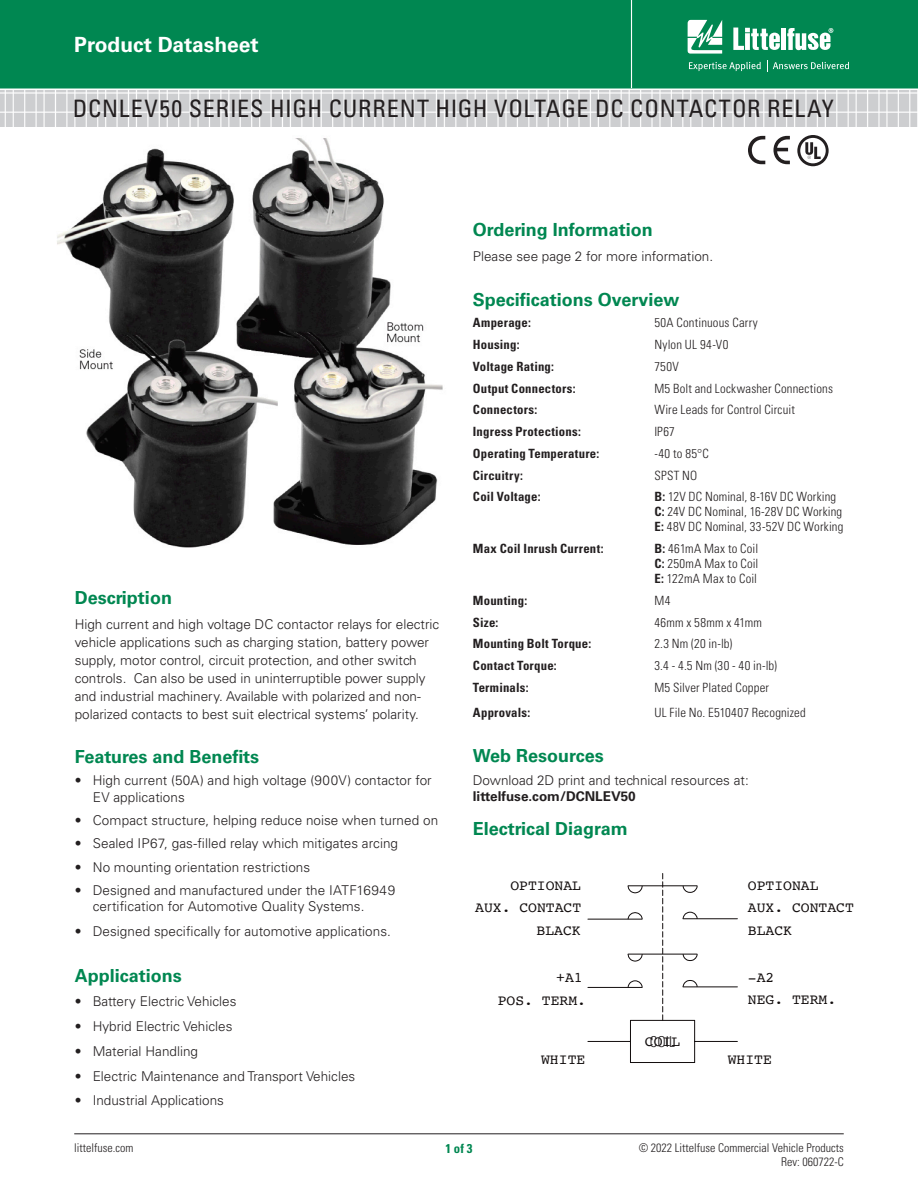
<style>
.page{position:relative;width:918px;height:1188px;background:#fff}
.page>*{position:absolute;margin:0;border:0;box-sizing:border-box;transform-origin:0 0}
.Head_Large{font:condensed 24px "Univers LT Std";letter-spacing:.035em;color:#231f20}
.t1{font:700 21px "Univers LT Std";color:#fff}
.Green_Subheads{font:700 18px "Univers LT Std";color:#008751}
.t2{font:300 condensed 15px "Univers LT Std";color:#231f20}
.t3{font:14.7px/22.4px "Courier";color:#120d0d}
.Body_text{font:300 13.5px/18px "Univers LT Std";color:#231f20}
.Specifications{font:300 condensed 12.75px "Univers LT Std";letter-spacing:.015em;color:#231f20}
.Specifications-2{font:700 condensed 12.75px "Univers LT Std";letter-spacing:.015em;color:#231f20}
.t4{font:700 condensed 12.75px "Univers LT Std";color:#008751}
.t5{font:300 condensed 12px/13.5px "Univers LT Std";color:#231f20;text-align:right}
.s1{font-weight:700}
</style>
<div class="page">
<div style="left:0;top:0;width:918px;height:88px;background:#008751"></div>
<hr style="left:631px;top:0;width:1px;height:88px;background:#fff">
<hr style="left:74px;top:1134px;width:770px;height:1px;background:#231f20">
<img style="left:0;top:91px;width:918px;height:36px">
<svg style="left:688px;top:20px;width:34px;height:34px"></svg>
<div style="left:781px;top:28px;width:5px;height:22px;background:#fff"></div>
<svg style="left:787px;top:28px;width:46px;height:22px"></svg>
<svg style="left:733px;top:28px;width:47px;height:22px"></svg>
<svg style="left:689px;top:62px;width:72px;height:9px"></svg>
<svg style="left:767px;top:60px;width:82px;height:12px"></svg>
<hr style="left:683px;top:918px;width:54px;height:1px;background:#120d0d">
<hr style="left:588px;top:919px;width:54px;height:1px;background:#120d0d">
<hr style="left:683px;top:987px;width:54px;height:1px;background:#120d0d">
<hr style="left:588px;top:987px;width:54px;height:1px;background:#120d0d">
<hr style="left:588px;top:1041px;width:42px;height:1px;background:#120d0d">
<hr style="left:695px;top:1041px;width:42px;height:1px;background:#120d0d">
<hr style="left:694px;top:1020px;width:1px;height:43px;background:#120d0d">
<hr style="left:630px;top:1062px;width:65px;height:1px;background:#120d0d">
<hr style="left:630px;top:1020px;width:1px;height:43px;background:#120d0d">
<hr style="left:630px;top:1020px;width:65px;height:1px;background:#120d0d">
<svg style="left:627px;top:873px;width:71px;height:147px"></svg>
<img style="left:57px;top:138px;width:386px;height:410px">
<svg style="left:797px;top:135px;width:32px;height:31px"></svg>
<svg style="left:748px;top:136px;width:17px;height:28px"></svg>
<svg style="left:773px;top:136px;width:17px;height:28px"></svg>
<h2 class="t1" style="left:74px;top:32px;width:186px">Product Datasheet</h2>
<p class="Head_Large" style="left:73px;top:93px;width:763px">DCNLEV50 SERIES HIGH CURRENT HIGH VOLTAGE DC CONTACTOR RELAY</p>
<p class="Green_Subheads" style="left:75px;top:588px;width:99px">Description</p>
<p class="Body_text" style="left:75px;top:615px;width:366px">High current and high voltage DC contactor relays for electric vehicle applications such as charging station, battery power supply, motor control, circuit protection, and other switch controls. Can also be used in uninterruptible power supply and industrial machinery. Available with polarized and non&shy;polarized contacts to best suit electrical systems’ polarity.</p>
<p class="Green_Subheads" style="left:75px;top:746px;width:186px">Features and Benefits</p>
<p class="Body_text" style="left:93px;top:772px;width:341px;line-height:16.5px;text-indent:-18px">• High current (50A) and high voltage (900V) contactor for<br>EV applications</p>
<p class="Body_text" style="left:75px;top:811px;width:365px">• Compact structure, helping reduce noise when turned on</p>
<p class="Body_text" style="left:75px;top:835px;width:325px">• Sealed IP67, gas-filled relay which mitigates arcing</p>
<p class="Body_text" style="left:75px;top:858px;width:237px">• No mounting orientation restrictions</p>
<p class="Body_text" style="left:93px;top:882px;width:304px;line-height:16.5px;text-indent:-18px">• Designed and manufactured under the IATF16949 certification for Automotive Quality Systems.</p>
<p class="Body_text" style="left:75px;top:922px;width:318px">• Designed specifically for automotive applications.</p>
<p class="Green_Subheads" style="left:75px;top:965px;width:109px">Applications</p>
<p class="Body_text" style="left:75px;top:993px;width:163px">• Battery Electric Vehicles</p>
<p class="Body_text" style="left:75px;top:1017px;width:159px">• Hybrid Electric Vehicles</p>
<p class="Body_text" style="left:75px;top:1042px;width:125px">• Material Handling</p>
<p class="Body_text" style="left:75px;top:1067px;width:282px">• Electric Maintenance and Transport Vehicles</p>
<p class="Body_text" style="left:75px;top:1092px;width:151px">• Industrial Applications</p>
<p class="Green_Subheads" style="left:473px;top:219px;width:181px">Ordering Information</p>
<p class="Body_text" style="left:473px;top:247px;width:242px">Please see page 2 for more information.</p>
<p class="Green_Subheads" style="left:473px;top:289px;width:208px">Specifications Overview</p>
<p class="Specifications-2" style="left:473px;top:315px;width:59px">Amperage:</p>
<p class="Specifications" style="left:654px;top:315px;width:105px">50A Continuous Carry</p>
<p class="Specifications-2" style="left:473px;top:337px;width:48px">Housing:</p>
<p class="Specifications" style="left:654px;top:337px;width:75px">Nylon UL 94-V0</p>
<p class="Specifications-2" style="left:473px;top:358px;width:83px">Voltage Rating:</p>
<p class="Specifications" style="left:654px;top:359px;width:26px">750V</p>
<p class="Specifications-2" style="left:473px;top:380px;width:104px">Output Connectors:</p>
<p class="Specifications" style="left:654px;top:380px;width:180px">M5 Bolt and Lockwasher Connections</p>
<p class="Specifications-2" style="left:473px;top:402px;width:66px">Connectors:</p>
<p class="Specifications" style="left:654px;top:402px;width:142px">Wire Leads for Control Circuit</p>
<p class="Specifications-2" style="left:473px;top:424px;width:109px">Ingress Protections:</p>
<p class="Specifications" style="left:654px;top:424px;width:22px">IP67</p>
<p class="Specifications-2" style="left:473px;top:445px;width:128px">Operating Temperature:</p>
<p class="Specifications" style="left:654px;top:446px;width:56px">-40 to 85°C</p>
<p class="Specifications-2" style="left:473px;top:467px;width:52px">Circuitry:</p>
<p class="Specifications" style="left:654px;top:467px;width:44px">SPST NO</p>
<p class="Specifications-2" style="left:473px;top:489px;width:69px">Coil Voltage:</p>
<p class="Specifications" style="left:654px;top:489px;width:183px"><span class="s1">B:</span> 12V DC Nominal, 8-16V DC Working</p>
<p class="Specifications" style="left:654px;top:504px;width:189px"><span class="s1">C:</span> 24V DC Nominal, 16-28V DC Working</p>
<p class="Specifications" style="left:654px;top:519px;width:191px"><span class="s1">E:</span> 48V DC Nominal, 33-52V DC Working</p>
<p class="Specifications-2" style="left:473px;top:541px;width:132px">Max Coil Inrush Current:</p>
<p class="Specifications" style="left:654px;top:541px;width:105px"><span class="s1">B:</span> 461mA Max to Coil</p>
<p class="Specifications" style="left:654px;top:556px;width:106px"><span class="s1">C:</span> 250mA Max to Coil</p>
<p class="Specifications" style="left:654px;top:571px;width:104px"><span class="s1">E:</span> 122mA Max to Coil</p>
<p class="Specifications-2" style="left:473px;top:592px;width:56px">Mounting:</p>
<p class="Specifications" style="left:654px;top:593px;width:17px">M4</p>
<p class="Specifications-2" style="left:473px;top:614px;width:27px">Size:</p>
<p class="Specifications" style="left:654px;top:614px;width:109px">46mm x 58mm x 41mm</p>
<p class="Specifications-2" style="left:473px;top:636px;width:120px">Mounting Bolt Torque:</p>
<p class="Specifications" style="left:654px;top:636px;width:79px">2.3 Nm (20 in-lb)</p>
<p class="Specifications-2" style="left:473px;top:658px;width:85px">Contact Torque:</p>
<p class="Specifications" style="left:654px;top:658px;width:124px">3.4 - 4.5 Nm (30 - 40 in-lb)</p>
<p class="Specifications-2" style="left:473px;top:679px;width:57px">Terminals:</p>
<p class="Specifications" style="left:654px;top:680px;width:116px">M5 Silver Plated Copper</p>
<p class="Specifications-2" style="left:473px;top:704px;width:59px">Approvals:</p>
<p class="Specifications" style="left:654px;top:704px;width:153px">UL File No. E510407 Recognized</p>
<p class="Green_Subheads" style="left:473px;top:745px;width:132px">Web Resources</p>
<p class="Body_text" style="left:473px;top:772px;width:277px;line-height:16.5px">Download 2D print and technical resources at: <span class="s1">littelfuse.com/DCNLEV50</span></p>
<p class="Green_Subheads" style="left:473px;top:818px;width:156px">Electrical Diagram</p>
<p class="t3" style="left:475px;top:874px;width:108px;text-align:right">OPTIONAL<br>AUX. CONTACT<br>BLACK</p>
<p class="t3" style="left:498px;top:966px;width:90px;text-align:right">+A1<br>POS. TERM.</p>
<p class="t2" style="left:650px;top:1033px;width:27px">COIL</p>
<p class="t3" style="left:645px;top:1030px;width:37px">COIL</p>
<p class="t3" style="left:748px;top:874px;width:108px">OPTIONAL<br>AUX. CONTACT<br>BLACK</p>
<p class="t3" style="left:748px;top:966px;width:90px">-A2<br>NEG. TERM.</p>
<p class="t3" style="left:541px;top:1047px;width:46px">WHITE</p>
<p class="t3" style="left:728px;top:1047px;width:46px">WHITE</p>
<p class="t5" style="left:74px;top:1141px;width:61px">littelfuse.com</p>
<p class="t4" style="left:445px;top:1140px;width:29px">1 of 3</p>
<p class="t5" style="left:639px;top:1141px;width:207px">© 2022 Littelfuse Commercial Vehicle Products<br>Rev: 060722-C</p>
</div>
